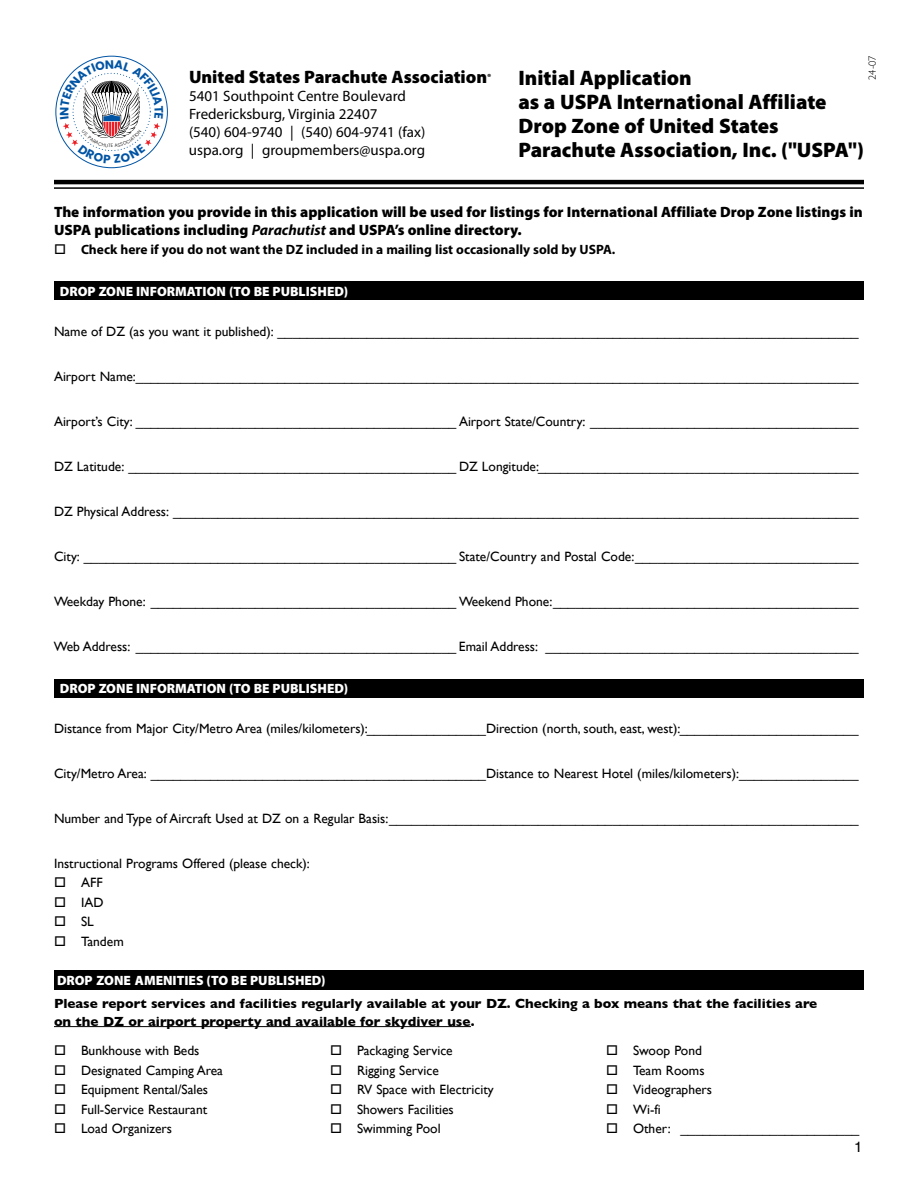
<style>
.page{position:relative;width:918px;height:1188px;background:#fff}
.page>*{position:absolute;margin:0;border:0;box-sizing:border-box;transform-origin:0 0}
.t1{font:900 21px/24px "Myriad Pro";color:#000}
.t2{font:900 18px "Myriad Pro";color:#000}
.t3{font:900 15px/18px "Myriad Pro";color:#000}
.t4{font:15px/18px "Myriad Pro";color:#000}
.t5{font:15px "Helvetica";color:#000}
.t6{font:13.5px/19.5px "Gill Sans";color:#000}
.t7{font:700 13.5px/18px "Gill Sans";color:#000}
.t8{font:900 13.5px "Myriad Pro";color:#fff}
.t9{font:700 13.5px "Myriad Pro";color:#000}
.t10{font:300 10.5px "Gill Sans";color:#000}
.s1{font-weight:700;font-style:italic}
</style>
<div class="page">
<svg style="left:54px;top:184px;width:810px;height:1px"></svg>
<hr style="left:54px;top:180px;width:810px;height:4px;background:#000">
<hr style="left:54px;top:187px;width:810px;height:2px;background:#000">
<div style="left:54px;top:281px;width:810px;height:19px;background:#000"></div>
<div style="left:54px;top:679px;width:810px;height:18px;background:#000"></div>
<div style="left:54px;top:970px;width:810px;height:19px;background:#000"></div>
<hr style="left:54px;top:1026px;width:417px;height:1px;background:#000">
<svg style="left:56px;top:56px;width:111px;height:112px"></svg>
<svg style="left:60px;top:60px;width:103px;height:103px"></svg>
<h2 class="t2" style="left:189px;top:65px;width:304px">United States Parachute Association<sup>®</sup></h2>
<p class="t4" style="left:189px;top:86px;width:238px">5401 Southpoint Centre Boulevard Fredericksburg, Virginia 22407<br>(540) 604-9740 | (540) 604-9741 (fax) uspa.org | groupmembers@uspa.org</p>
<p class="t10" style="left:864px;top:80px;width:26px;rotate:-90deg">24-07</p>
<h1 class="t1" style="left:518px;top:65px;width:347px">Initial Application<br>as a USPA International Affiliate<br>Drop Zone of United States<br>Parachute Association, Inc. ("USPA")</h1>
<p class="t3" style="left:54px;top:202px;width:810px">The information you provide in this application will be used for listings for International Affiliate Drop Zone listings in<br>USPA publications including <span class="s1">Parachutist</span> and USPA’s online directory.</p>
<p class="t9" style="left:81px;top:241px;width:536px">Check here if you do not want the DZ included in a mailing list occasionally sold by USPA.</p>
<p class="t8" style="left:60px;top:282px;width:290px">DROP ZONE INFORMATION (TO BE PUBLISHED)</p>
<p class="t6" style="left:54px;top:322px;width:806px">Name of DZ (as you want it published): ______________________________________________________________________________</p>
<p class="t6" style="left:54px;top:367px;width:806px">Airport Name:_________________________________________________________________________________________________</p>
<p class="t6" style="left:54px;top:412px;width:806px">Airport’s City: ___________________________________________ Airport State/Country: ____________________________________</p>
<p class="t6" style="left:54px;top:457px;width:806px">DZ Latitude: ____________________________________________ DZ Longitude:___________________________________________</p>
<p class="t6" style="left:54px;top:502px;width:806px">DZ Physical Address: ____________________________________________________________________________________________</p>
<p class="t6" style="left:54px;top:547px;width:806px">City: __________________________________________________ State/Country and Postal Code:______________________________</p>
<p class="t6" style="left:54px;top:592px;width:806px">Weekday Phone: _________________________________________ Weekend Phone:_________________________________________</p>
<p class="t6" style="left:54px;top:637px;width:806px">Web Address: ___________________________________________ Email Address: __________________________________________</p>
<p class="t8" style="left:60px;top:680px;width:290px">DROP ZONE INFORMATION (TO BE PUBLISHED)</p>
<p class="t6" style="left:54px;top:718px;width:806px">Distance from Major City/Metro Area (miles/kilometers):________________Direction (north, south, east, west):________________________</p>
<p class="t6" style="left:54px;top:763px;width:806px">City/Metro Area: _____________________________________________Distance to Nearest Hotel (miles/kilometers):________________</p>
<p class="t6" style="left:54px;top:808px;width:806px">Number and Type of Aircraft Used at DZ on a Regular Basis:_______________________________________________________________</p>
<p class="t6" style="left:81px;top:853px;width:230px;text-indent:-27px">Instructional Programs Offered (please check):<br>AFF<br>IAD<br>SL<br>Tandem</p>
<p class="t8" style="left:57px;top:971px;width:270px">DROP ZONE AMENITIES (TO BE PUBLISHED)</p>
<p class="t7" style="left:54px;top:994px;width:765px">Please report services and facilities regularly available at your DZ. Checking a box means that the facilities are on the DZ or airport property and available for skydiver use.</p>
<p class="t6" style="left:81px;top:1041px;width:144px">Bunkhouse with Beds<br>Designated Camping Area<br>Equipment Rental/Sales<br>Full-Service Restaurant<br>Load Organizers</p>
<p class="t6" style="left:357px;top:1041px;width:138px">Packaging Service<br>Rigging Service<br>RV Space with Electricity<br>Showers Facilities<br>Swimming Pool</p>
<p class="t6" style="left:633px;top:1041px;width:228px">Swoop Pond<br>Team Rooms<br>Videographers<br>Wi-fi<br>Other: ________________________</p>
<p class="t5" style="left:854px;top:1135px;width:10px">1</p>
</div>
